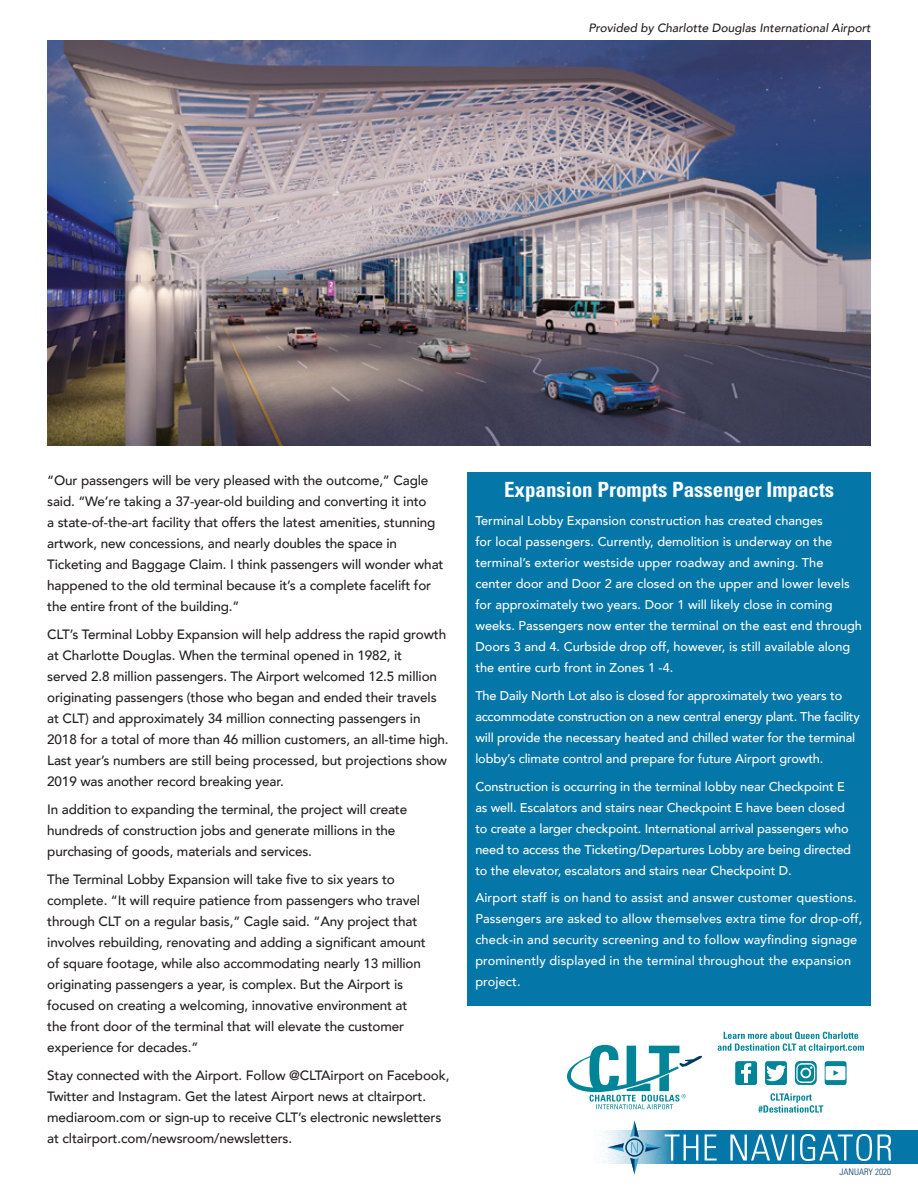
<style>
.page{position:relative;width:918px;height:1188px;background:#fff}
.page>*{position:absolute;margin:0;border:0;box-sizing:border-box;transform-origin:0 0}
.t1{font:700 condensed 21px "Univers LT Std";color:#fff}
.t2{font:500 13.5px/21px "Avenir";letter-spacing:-.01em;color:#231f20}
.t3{font:500 12.75px/21px "Avenir";color:#fff}
.t4{font:italic 500 12px "Avenir";color:#231f20}
.t5{font:300 condensed 9px "Univers LT Std";color:#003963}
</style>
<div class="page">
<svg style="left:758px;top:1093px;width:65px;height:20px"></svg>
<svg style="left:735px;top:1061px;width:22px;height:24px"></svg>
<svg style="left:825px;top:1061px;width:22px;height:24px"></svg>
<svg style="left:765px;top:1061px;width:22px;height:24px"></svg>
<svg style="left:795px;top:1061px;width:22px;height:24px"></svg>
<div style="left:802px;top:1070px;width:7px;height:7px;background:#008598;border-radius:50%"></div>
<svg style="left:718px;top:1032px;width:146px;height:21px"></svg>
<svg style="left:567px;top:1045px;width:135px;height:64px"></svg>
<img style="left:47px;top:40px;width:824px;height:406px">
<div style="left:468px;top:472px;width:403px;height:533px;background:#0576a8"></div>
<svg style="left:599px;top:1130px;width:319px;height:34px"></svg>
<svg style="left:607px;top:1120px;width:284px;height:55px"></svg>
<p class="t4" style="left:588px;top:21px;width:284px">Provided by Charlotte Douglas International Airport</p>
<p class="t2" style="left:47px;top:470px;width:398px">“Our passengers will be very pleased with the outcome,” Cagle said. “We’re taking a 37-year-old building and converting it into<br>a state-of-the-art facility that offers the latest amenities, stunning artwork, new concessions, and nearly doubles the space in Ticketing and Baggage Claim. I think passengers will wonder what happened to the old terminal because it’s a complete facelift for the entire front of the building.”</p>
<p class="t2" style="left:47px;top:623px;width:403px">CLT’s Terminal Lobby Expansion will help address the rapid growth at Charlotte Douglas. When the terminal opened in 1982, it<br>served 2.8 million passengers. The Airport welcomed 12.5 million originating passengers (those who began and ended their travels at CLT) and approximately 34 million connecting passengers in 2018 for a total of more than 46 million customers, an all-time high.<br>Last year’s numbers are still being processed, but projections show 2019 was another record breaking year.</p>
<p class="t2" style="left:47px;top:798px;width:362px">In addition to expanding the terminal, the project will create hundreds of construction jobs and generate millions in the purchasing of goods, materials and services.</p>
<p class="t2" style="left:47px;top:868px;width:380px">The Terminal Lobby Expansion will take five to six years to complete. “It will require patience from passengers who travel through CLT on a regular basis,” Cagle said. “Any project that involves rebuilding, renovating and adding a significant amount of square footage, while also accommodating nearly 13 million originating passengers a year, is complex. But the Airport is focused on creating a welcoming, innovative environment at the front door of the terminal that will elevate the customer experience for decades.”</p>
<p class="t2" style="left:47px;top:1064px;width:404px">Stay connected with the Airport. Follow @CLTAirport on Facebook, Twitter and Instagram. Get the latest Airport news at cltairport. mediaroom.com or sign-up to receive CLT’s electronic newsletters at cltairport.com/newsroom/newsletters.</p>
<h1 class="t1" style="left:504px;top:477px;width:332px">Expansion Prompts Passenger Impacts</h1>
<p class="t3" style="left:475px;top:509px;width:388px">Terminal Lobby Expansion construction has created changes<br>for local passengers. Currently, demolition is underway on the terminal’s exterior westside upper roadway and awning. The center door and Door 2 are closed on the upper and lower levels for approximately two years. Door 1 will likely close in coming weeks. Passengers now enter the terminal on the east end through Doors 3 and 4. Curbside drop off, however, is still available along the entire curb front in Zones 1 -4.</p>
<p class="t3" style="left:475px;top:684px;width:386px">The Daily North Lot also is closed for approximately two years to accommodate construction on a new central energy plant. The facility will provide the necessary heated and chilled water for the terminal lobby’s climate control and prepare for future Airport growth.</p>
<p class="t3" style="left:475px;top:775px;width:377px">Construction is occurring in the terminal lobby near Checkpoint E as well. Escalators and stairs near Checkpoint E have been closed to create a larger checkpoint. International arrival passengers who need to access the Ticketing/Departures Lobby are being directed to the elevator, escalators and stairs near Checkpoint D.</p>
<p class="t3" style="left:475px;top:887px;width:389px">Airport staff is on hand to assist and answer customer questions.<br>Passengers are asked to allow themselves extra time for drop-off, check-in and security screening and to follow wayfinding signage prominently displayed in the terminal throughout the expansion project.</p>
<p class="t5" style="left:840px;top:1166px;width:53px">JANUARY 2020</p>
</div>
